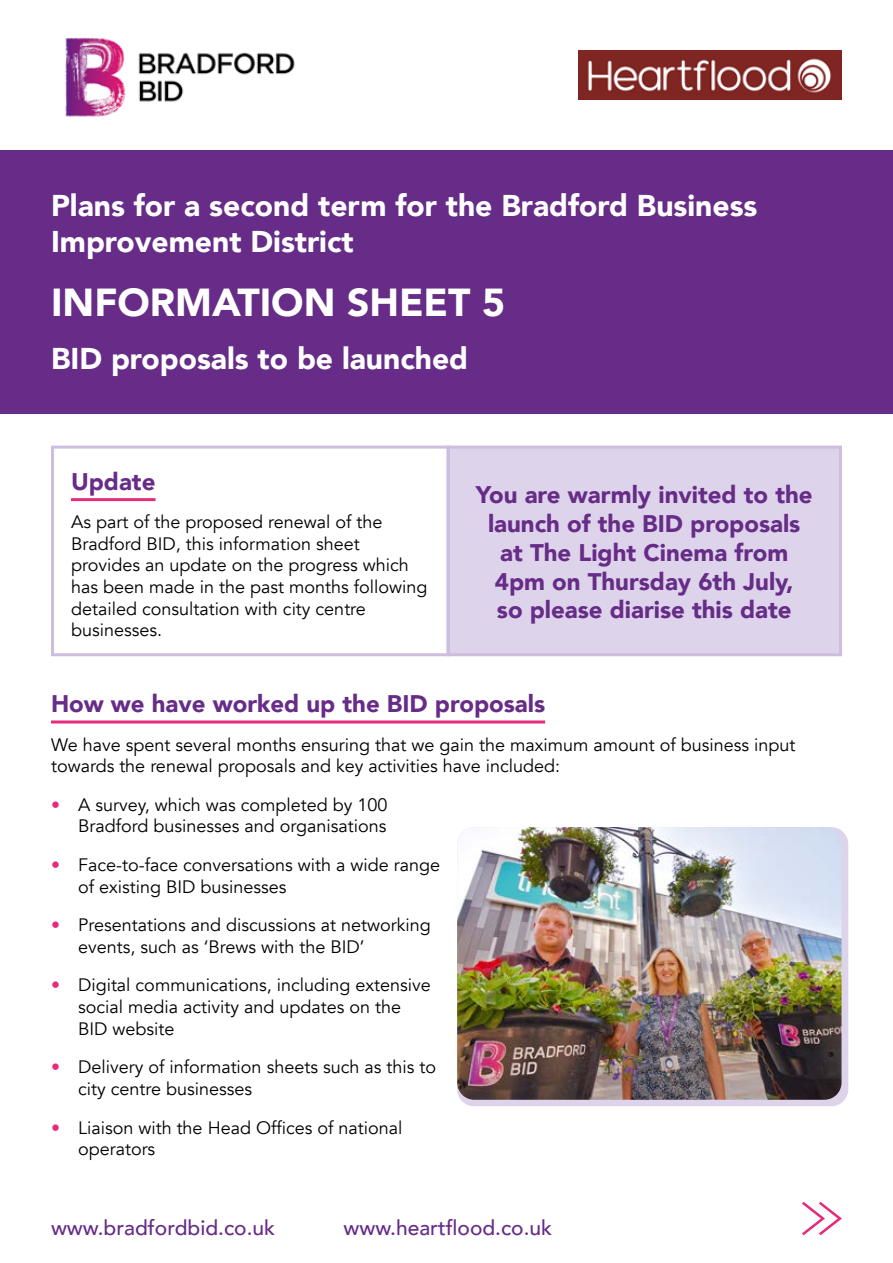
<style>
.page{position:relative;width:893px;height:1263px;background:#fff}
.page>*{position:absolute;margin:0;border:0;box-sizing:border-box;transform-origin:0 0}
.t1{font:900 39px "Avenir";color:#fff}
.t2{font:900 30px/36px "Avenir";color:#fff}
.t3{font:900 24px/28.8px "Avenir";color:#662c87;text-align:center}
.t4{font:500 21px "Avenir";color:#662c87}
.t5{font:18px/21.6px "Avenir";color:#000}
.s1{font-weight:900;color:#e82a7c}
</style>
<div class="page">
<div style="left:446px;top:446px;width:396px;height:210px;background:#ddd3ea;border:3px solid #cdbdde"></div>
<div style="left:0;top:150px;width:893px;height:264px;background:#662c87"></div>
<img style="left:65px;top:37px;width:230px;height:80px">
<img style="left:579px;top:51px;width:263px;height:49px">
<svg style="left:51px;top:445px;width:400px;height:212px"></svg>
<hr style="left:51px;top:720px;width:494px;height:3px;background:#e82a7c">
<svg style="left:802px;top:1201px;width:40px;height:35px"></svg>
<div style="left:457px;top:827px;width:391px;height:279px;background:#ddd3ea;border-radius:17px"></div>
<img style="left:457px;top:827px;width:384px;height:273px">
<h2 class="t2" style="left:51px;top:187px;width:708px">Plans for a second term for the Bradford Business<br>Improvement District</h2>
<h1 class="t1" style="left:51px;top:269px;width:456px">INFORMATION SHEET 5</h1>
<h2 class="t2" style="left:51px;top:340px;width:419px">BID proposals to be launched</h2>
<h3 class="t3" style="left:71px;top:466px;width:86px">Update</h3>
<p class="t5" style="left:71px;top:511px;width:358px">As part of the proposed renewal of the Bradford BID, this information sheet provides an update on the progress which has been made in the past months following detailed consultation with city centre businesses.</p>
<h3 class="t3" style="left:476px;top:480px;width:338px">You are warmly invited to the launch of the BID proposals at The Light Cinema from<br>4pm on Thursday 6th July,<br>so please diarise this date</h3>
<h3 class="t3" style="left:51px;top:689px;width:496px">How we have worked up the BID proposals</h3>
<p class="t5" style="left:51px;top:734px;width:746px">We have spent several months ensuring that we gain the maximum amount of business input towards the renewal proposals and key activities have included:</p>
<p class="t5" style="left:51px;top:794px;width:338px;text-align:right"><span class="s1">•</span> A survey, which was completed by 100<br>Bradford businesses and organisations</p>
<p class="t5" style="left:78px;top:854px;width:364px;text-indent:-27px"><span class="s1">•</span> Face-to-face conversations with a wide range of existing BID businesses</p>
<p class="t5" style="left:78px;top:914px;width:354px;text-indent:-27px"><span class="s1">•</span> Presentations and discussions at networking events, such as ‘Brews with the BID’</p>
<p class="t5" style="left:78px;top:975px;width:354px;text-indent:-27px"><span class="s1">•</span> Digital communications, including extensive social media activity and updates on the<br>BID website</p>
<p class="t5" style="left:78px;top:1056px;width:359px;text-indent:-27px"><span class="s1">•</span> Delivery of information sheets such as this to city centre businesses</p>
<p class="t5" style="left:78px;top:1117px;width:326px;text-indent:-27px"><span class="s1">•</span> Liaison with the Head Offices of national operators</p>
<p class="t4" style="left:51px;top:1210px;width:226px">www.bradfordbid.co.uk</p>
<p class="t4" style="left:344px;top:1210px;width:210px">www.heartflood.co.uk</p>
</div>
